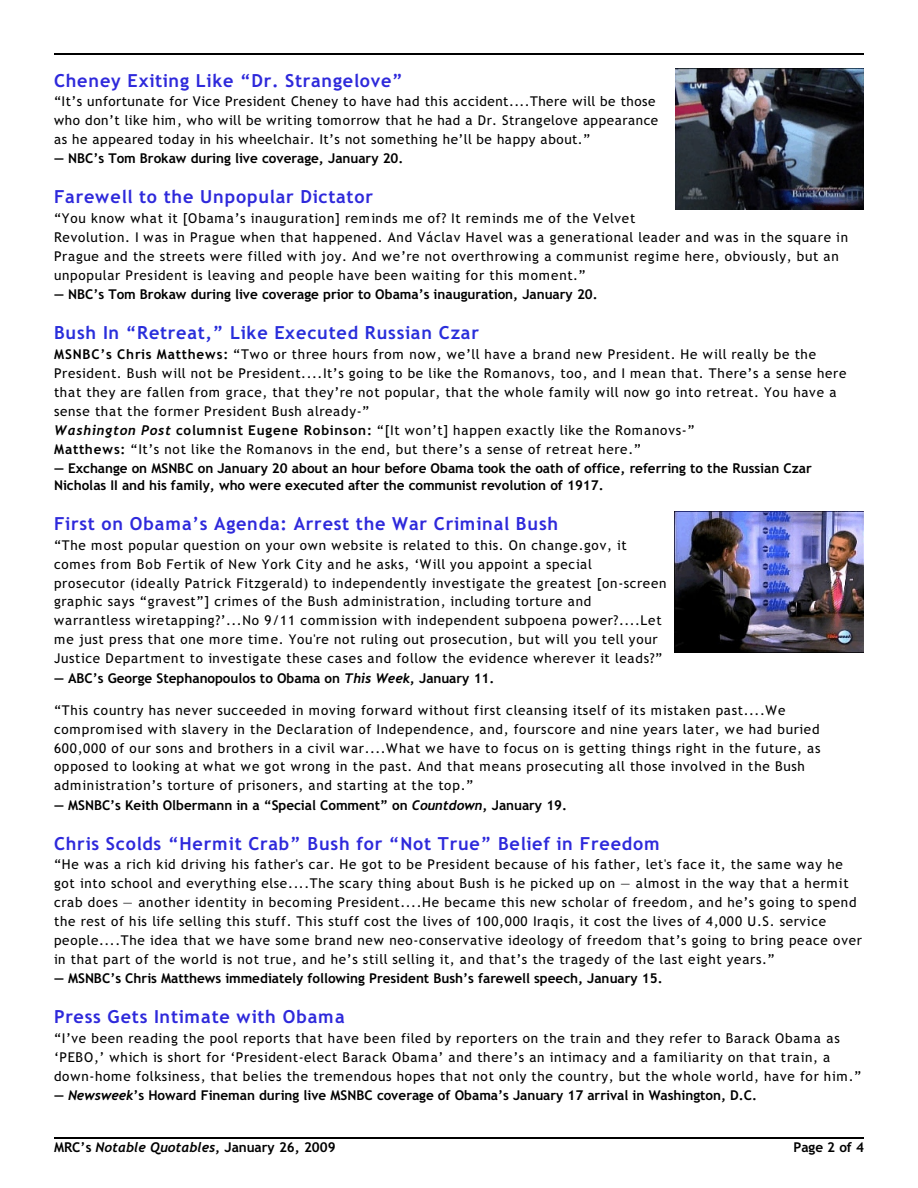
<style>
.page{position:relative;width:918px;height:1188px;background:#fff}
.page>*{position:absolute;margin:0;border:0;box-sizing:border-box;transform-origin:0 0}
.t1{font:700 18px "Trebuchet MS";letter-spacing:.045em;color:#2e29db}
.t2{font:700 18px "Trebuchet MS";letter-spacing:.04em;color:#292edb}
.t3{font:13.5px/18.9px "Trebuchet MS";letter-spacing:.055em;color:#000}
.t4{font:700 13.5px/17.1px "Trebuchet MS";color:#000}
.s1{font-weight:700}
.s2{font-weight:700;font-style:italic}
.s3{font-style:italic}
</style>
<div class="page">
<hr style="left:54px;top:54px;width:810px;height:1px;background:#000">
<hr style="left:54px;top:1137px;width:810px;height:1px;background:#000">
<img style="left:675px;top:68px;width:189px;height:141px">
<img style="left:675px;top:512px;width:189px;height:141px">
<h1 class="t1" style="left:54px;top:73px;width:350px">Cheney Exiting Like “Dr. Strangelove”</h1>
<p class="t3" style="left:54px;top:93px;width:606px">“It’s unfortunate for Vice President Cheney to have had this accident....There will be those who don’t like him, who will be writing tomorrow that he had a Dr. Strangelove appearance as he appeared today in his wheelchair. It’s not something he’ll be happy about.”</p>
<p class="t4" style="left:54px;top:151px;width:351px">— NBC’s Tom Brokaw during live coverage, January 20.</p>
<h1 class="t1" style="left:54px;top:190px;width:321px">Farewell to the Unpopular Dictator</h1>
<p class="t3" style="left:54px;top:210px;width:796px">“You know what it [Obama’s inauguration] reminds me of? It reminds me of the Velvet<br>Revolution. I was in Prague when that happened. And Václav Havel was a generational leader and was in the square in Prague and the streets were filled with joy. And we’re not overthrowing a communist regime here, obviously, but an unpopular President is leaving and people have been waiting for this moment.”</p>
<p class="t4" style="left:54px;top:287px;width:545px">— NBC’s Tom Brokaw during live coverage prior to Obama’s inauguration, January 20.</p>
<h1 class="t2" style="left:54px;top:326px;width:427px">Bush In “Retreat,” Like Executed Russian Czar</h1>
<p class="t3" style="left:54px;top:346px;width:794px"><span class="s1">MSNBC’s Chris Matthews:</span> “Two or three hours from now, we’ll have a brand new President. He will really be the President. Bush will not be President....It’s going to be like the Romanovs, too, and I mean that. There’s a sense here that they are fallen from grace, that they’re not popular, that the whole family will now go into retreat. You have a sense that the former President Bush already-”<br><span class="s2">Washington Post</span> <span class="s1">columnist Eugene Robinson:</span> “[It won’t] happen exactly like the Romanovs-”<br><span class="s1">Matthews:</span> “It’s not like the Romanovs in the end, but there’s a sense of retreat here.”</p>
<p class="t4" style="left:54px;top:461px;width:759px">— Exchange on MSNBC on January 20 about an hour before Obama took the oath of office, referring to the Russian Czar<br>Nicholas II and his family, who were executed after the communist revolution of 1917.</p>
<h1 class="t1" style="left:54px;top:517px;width:506px">First on Obama’s Agenda: Arrest the War Criminal Bush</h1>
<p class="t3" style="left:54px;top:537px;width:614px">“The most popular question on your own website is related to this. On change.gov, it comes from Bob Fertik of New York City and he asks, ‘Will you appoint a special prosecutor (ideally Patrick Fitzgerald) to independently investigate the greatest [on-screen graphic says “gravest”] crimes of the Bush administration, including torture and warrantless wiretapping?’...No 9/11 commission with independent subpoena power?....Let me just press that one more time. You're not ruling out prosecution, but will you tell your Justice Department to investigate these cases and follow the evidence wherever it leads?”</p>
<p class="t4" style="left:54px;top:670px;width:442px">— ABC’s George Stephanopoulos to Obama on <span class="s3">This Week</span>, January 11.</p>
<p class="t3" style="left:54px;top:702px;width:768px">“This country has never succeeded in moving forward without first cleansing itself of its mistaken past....We compromised with slavery in the Declaration of Independence, and, fourscore and nine years later, we had buried 600,000 of our sons and brothers in a civil war....What we have to focus on is getting things right in the future, as opposed to looking at what we got wrong in the past. And that means prosecuting all those involved in the Bush administration’s torture of prisoners, and starting at the top.”</p>
<p class="t4" style="left:54px;top:797px;width:515px">— MSNBC’s Keith Olbermann in a “Special Comment” on <span class="s3">Countdown</span>, January 19.</p>
<h1 class="t1" style="left:54px;top:836px;width:607px">Chris Scolds “Hermit Crab” Bush for “Not True” Belief in Freedom</h1>
<p class="t3" style="left:54px;top:856px;width:810px">“He was a rich kid driving his father's car. He got to be President because of his father, let's face it, the same way he got into school and everything else....The scary thing about Bush is he picked up on — almost in the way that a hermit crab does — another identity in becoming President....He became this new scholar of freedom, and he’s going to spend the rest of his life selling this stuff. This stuff cost the lives of 100,000 Iraqis, it cost the lives of 4,000 U.S. service people....The idea that we have some brand new neo-conservative ideology of freedom that’s going to bring peace over in that part of the world is not true, and he’s still selling it, and that’s the tragedy of the last eight years.”</p>
<p class="t4" style="left:54px;top:971px;width:610px">— MSNBC’s Chris Matthews immediately following President Bush’s farewell speech, January 15.</p>
<h1 class="t1" style="left:54px;top:1010px;width:292px">Press Gets Intimate with Obama</h1>
<p class="t3" style="left:54px;top:1030px;width:809px">“I’ve been reading the pool reports that have been filed by reporters on the train and they refer to Barack Obama as ‘PEBO,’ which is short for ‘President-elect Barack Obama’ and there’s an intimacy and a familiarity on that train, a down-home folksiness, that belies the tremendous hopes that not only the country, but the whole world, have for him.”</p>
<p class="t4" style="left:54px;top:1088px;width:705px">— <span class="s3">Newsweek</span>’s Howard Fineman during live MSNBC coverage of Obama’s January 17 arrival in Washington, D.C.</p>
<p class="t4" style="left:54px;top:1140px;width:283px">MRC’s <span class="s3">Notable Quotables</span>, January 26, 2009</p>
<p class="t4" style="left:793px;top:1140px;width:72px">Page 2 of 4</p>
</div>
